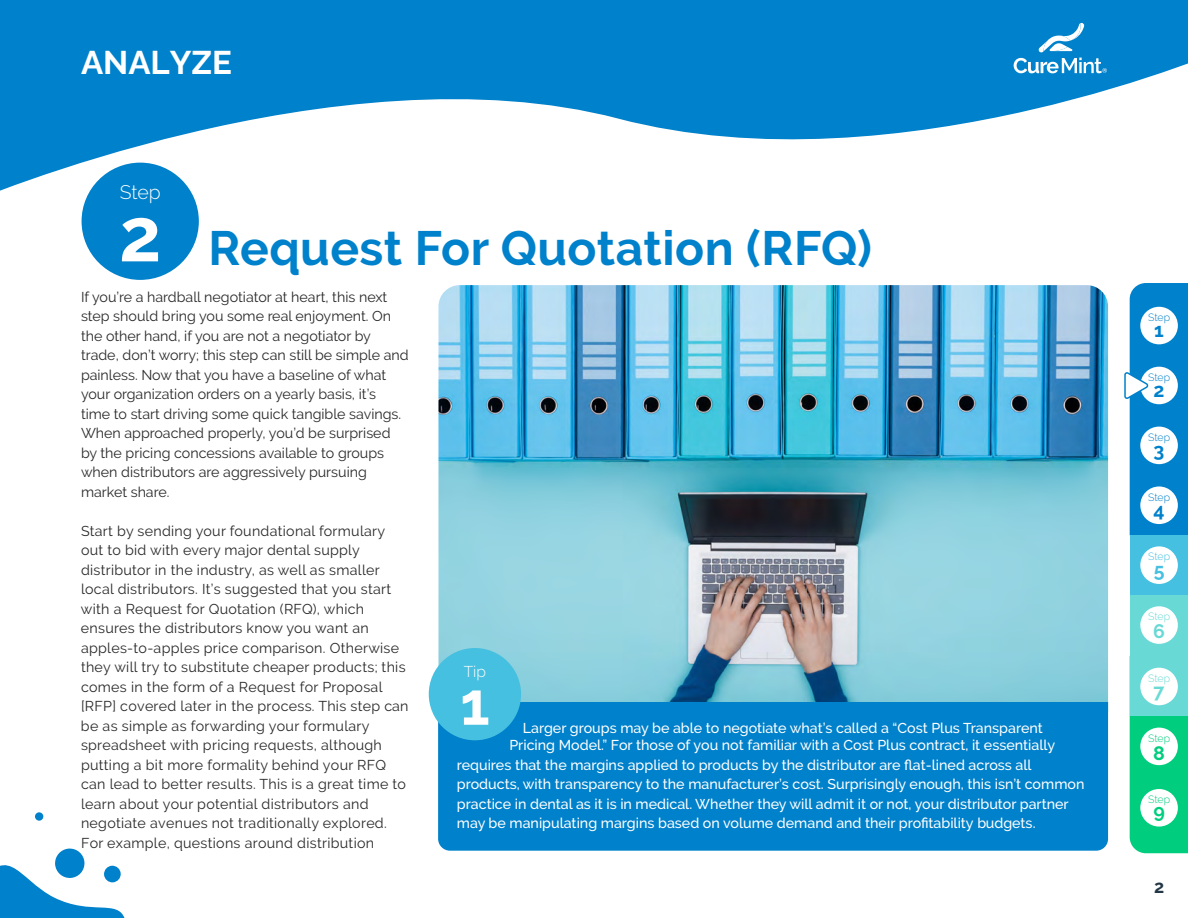
<style>
.page{position:relative;width:1188px;height:918px;background:#fff}
.page>*{position:absolute;margin:0;border:0;box-sizing:border-box;transform-origin:0 0}
.t1{font:700 60px "Raleway";color:#fff}
.t2{font:700 48px "Raleway";letter-spacing:.01em;color:#0081cb}
.t3{font:700 33px "Raleway";color:#fff}
.t4{font:700 19.5px "Raleway";color:#0081cb}
.t5{font:300 19.5px "Raleway";color:#fff}
.t6{font:700 19.5px "Raleway";color:#00cd7e}
.t7{font:700 19.5px "Raleway";color:#46c0e0}
.t8{font:700 19.5px "Raleway";color:#68d9d5}
.t9{font:700 19.5px "Raleway";color:#6adad5}
.t10{font:700 18px "Raleway";color:#233746}
.t11{font:300 15.6px "Raleway";color:#fff}
.t12{font:14.25px/19.5px "Raleway";letter-spacing:.02em;color:#292829}
.t13{font:500 14.25px/19.5px "Raleway";color:#fff;text-align:center}
.t14{font:14.25px/19.5px "Raleway";color:#292829}
.t15{font:300 10.5px "Raleway";letter-spacing:-.005em;color:#0081cb}
.t16{font:300 10.5px "Raleway";letter-spacing:-.005em;color:#00cd7e}
.t17{font:300 10.5px "Raleway";color:#46c0e0}
.t18{font:300 10.5px "Raleway";color:#68d9d5}
.t19{font:300 10.5px "Raleway";color:#6adad5}
.s1{font-size:75px;color:#fff}
.s2{font-style:inherit}
</style>
<div class="page">
<svg style="left:0;top:0;width:1188px;height:203px;fill:#0081cb"></svg>
<div style="left:82px;top:163px;width:117px;height:117px;background:#0081cb;border-radius:50%"></div>
<svg style="left:1038px;top:23px;width:46px;height:29px"></svg>
<svg style="left:1014px;top:58px;width:93px;height:15px"></svg>
<div style="left:1130px;top:535px;width:58px;height:60px;background:#46c0e0"></div>
<div style="left:1130px;top:716px;width:58px;height:137px;background:#00cd7d"></div>
<div style="left:1140px;top:546px;width:38px;height:38px;background:#fff;border-radius:50%"></div>
<div style="left:1130px;top:595px;width:58px;height:121px;background:#68d9d5"></div>
<div style="left:1140px;top:606px;width:38px;height:38px;background:#fff;border-radius:50%"></div>
<div style="left:1140px;top:668px;width:38px;height:37px;background:#fff;border-radius:50%"></div>
<div style="left:1140px;top:728px;width:38px;height:37px;background:#fff;border-radius:50%"></div>
<div style="left:1140px;top:789px;width:38px;height:38px;background:#fff;border-radius:50%"></div>
<svg style="left:1124px;top:283px;width:64px;height:252px"></svg>
<svg style="left:0;top:848px;width:125px;height:70px"></svg>
<div style="left:104px;top:865px;width:17px;height:18px;background:#0081cb;border-radius:50%"></div>
<div style="left:35px;top:812px;width:8px;height:9px;background:#0081cb;border-radius:50%"></div>
<img style="left:438px;top:285px;width:670px;height:417px">
<div style="left:438px;top:702px;width:670px;height:149px;background:#0081cb"></div>
<div style="left:429px;top:648px;width:92px;height:92px;background:#46c0e0;border-radius:50%"></div>
<h3 class="t3" style="left:81px;top:36px;width:153px">ANALYZE</h3>
<h3 class="t5" style="left:120px;top:181px;width:42px">Step</h3>
<h2 class="t2" style="left:119px;top:221px;width:755px"><span class="s1">2</span> Request For Quotation (RFQ)</h2>
<p class="t14" style="left:81px;top:287px;width:329px">If you’re a hardball negotiator at heart, this next step should bring you some real enjoyment. On the other hand, if you are not a negotiator by trade, don’t worry; this step can still be simple and painless. Now that you have a baseline of what your organization orders on a yearly basis, it’s time to start driving some quick tangible savings.<br>When approached properly, you’d be surprised by the pricing concessions available to groups when distributors are aggressively pursuing market share.</p>
<p class="t12" style="left:81px;top:521px;width:329px">Start by sending your foundational formulary out to bid with every major dental supply distributor in the industry, as well as smaller local distributors. It’s suggested that you start with a Request for Quotation (RFQ), which ensures the distributors know you want an apples-to-apples price comparison. Otherwise they will try to substitute cheaper products<span class="s2">;</span> this comes in the form of a Request for Proposal [RFP] covered later in the process. This step can be as simple as forwarding your formulary spreadsheet with pricing requests, although putting a bit more formality behind your RFQ can lead to better results. This is a great time to learn about your potential distributors and negotiate avenues not traditionally explored.<br>For example, questions around distribution</p>
<p class="t11" style="left:464px;top:662px;width:24px">Tip</p>
<h1 class="t1" style="left:460px;top:669px;width:31px">1</h1>
<p class="t13" style="left:509px;top:720px;width:548px;line-height:17.1px">Larger groups may be able to negotiate what’s called a “Cost Plus Transparent<br>Pricing Model.” For those of you not familiar with a Cost Plus contract, it essentially</p>
<p class="t13" style="left:457px;top:755px;width:629px;text-align:left">requires that the margins applied to products by the distributor are flat-lined across all products, with transparency to the manufacturer’s cost. Surprisingly enough, this isn’t common practice in dental as it is in medical. Whether they will admit it or not, your distributor partner may be manipulating margins based on volume demand and their profitability budgets.</p>
<p class="t15" style="left:1148px;top:311px;width:24px">Step</p>
<h3 class="t4" style="left:1154px;top:319px;width:11px">1</h3>
<p class="t15" style="left:1148px;top:371px;width:24px">Step</p>
<h3 class="t4" style="left:1154px;top:379px;width:12px">2</h3>
<p class="t15" style="left:1148px;top:431px;width:24px">Step</p>
<h3 class="t4" style="left:1154px;top:439px;width:12px">3</h3>
<p class="t15" style="left:1148px;top:491px;width:24px">Step</p>
<h3 class="t4" style="left:1154px;top:499px;width:13px">4</h3>
<p class="t17" style="left:1148px;top:551px;width:24px">Step</p>
<h3 class="t7" style="left:1154px;top:559px;width:12px">5</h3>
<p class="t18" style="left:1148px;top:611px;width:24px">Step</p>
<h3 class="t8" style="left:1153px;top:620px;width:13px">6</h3>
<p class="t19" style="left:1148px;top:672px;width:24px">Step</p>
<h3 class="t9" style="left:1154px;top:680px;width:12px">7</h3>
<p class="t16" style="left:1148px;top:732px;width:24px">Step</p>
<h3 class="t6" style="left:1153px;top:742px;width:13px">8</h3>
<p class="t16" style="left:1148px;top:793px;width:24px">Step</p>
<h3 class="t6" style="left:1153px;top:800px;width:13px">9</h3>
<p class="t10" style="left:1154px;top:876px;width:12px">2</p>
</div>
